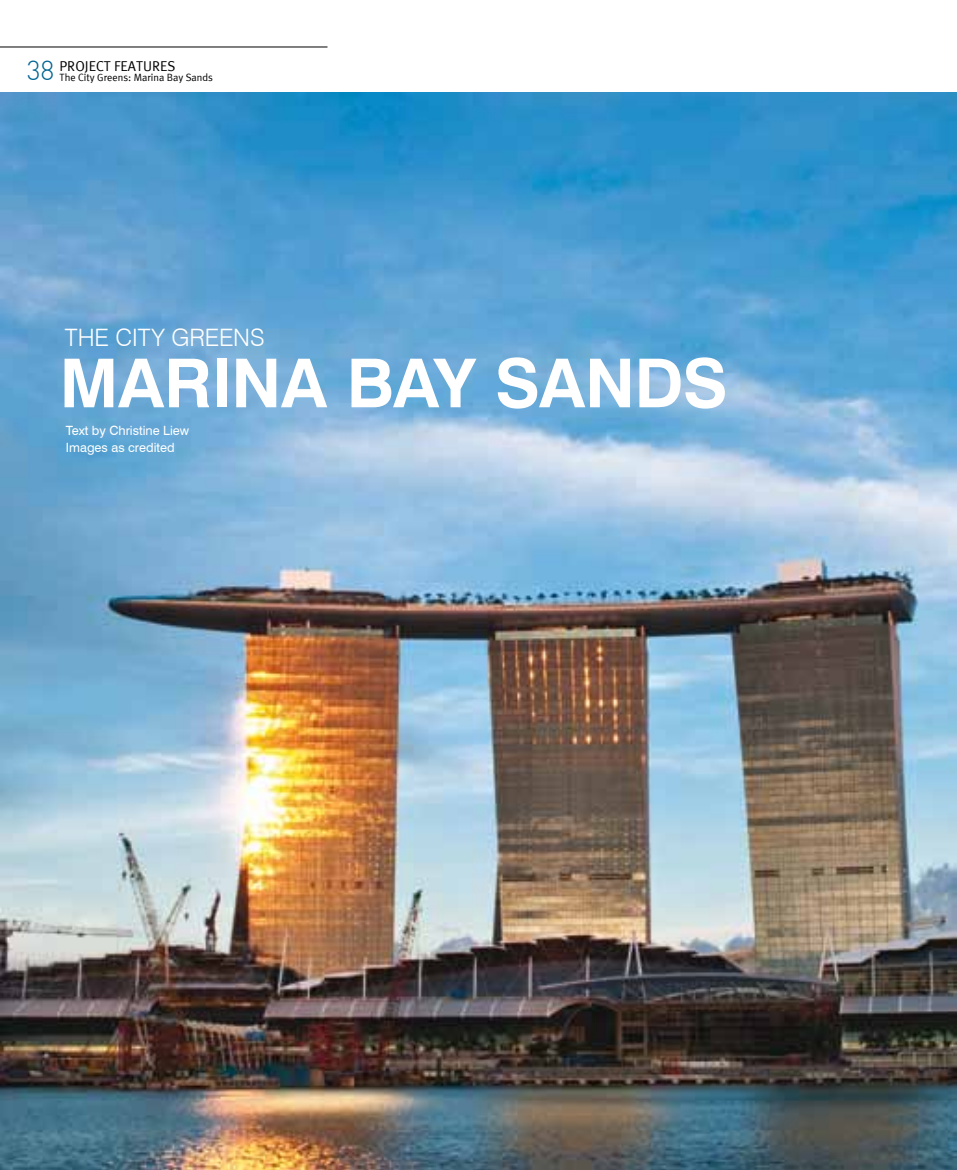
<style>
.page{position:relative;width:957px;height:1170px;background:#fff}
.page>*{position:absolute;margin:0;border:0;box-sizing:border-box;transform-origin:0 0}
.t1{font:700 67.5px "Swiss 721 BT";color:#fff}
.t2{font:300 24px "Swiss 721 BT";color:#fff}
.t3{font:14.25px "Meta Plus Normal";color:#000}
.t4{font:12.75px/16.5px "Swiss 721 BT";color:#fff}
.t5{font:10.5px "Meta Plus Normal";color:#000}
.s1{font-family:"DIN";font-weight:300;font-size:27px;color:#006592}
</style>
<div class="page">
<hr style="left:0;top:47px;width:327px;height:1px;background:#000">
<hr style="left:0;top:92px;width:327px;height:1px;background:#000">
<img style="left:0;top:93px;width:956px;height:1076px">
<p class="t3" style="left:27px;top:57px;width:71px"><span class="s1">38</span> project</p>
<p class="t3" style="left:114px;top:57px;width:15px">feature</p>
<p class="t3" style="left:167px;top:57px;width:10px">s</p>
<p class="t5" style="left:60px;top:71px;width:155px">The City Greens: Marina Bay Sands</p>
<h2 class="t2" style="left:65px;top:323px;width:140px">THE CITY GREENS</h2>
<h1 class="t1" style="left:60px;top:342px;width:102px">MARINA</h1>
<h1 class="t1" style="left:346px;top:342px;width:43px">BAY</h1>
<h1 class="t1" style="left:495px;top:342px;width:47px">SANDS</h1>
<p class="t4" style="left:66px;top:422px;width:125px">Text by Christine Liew<br>Images as credited</p>
</div>
